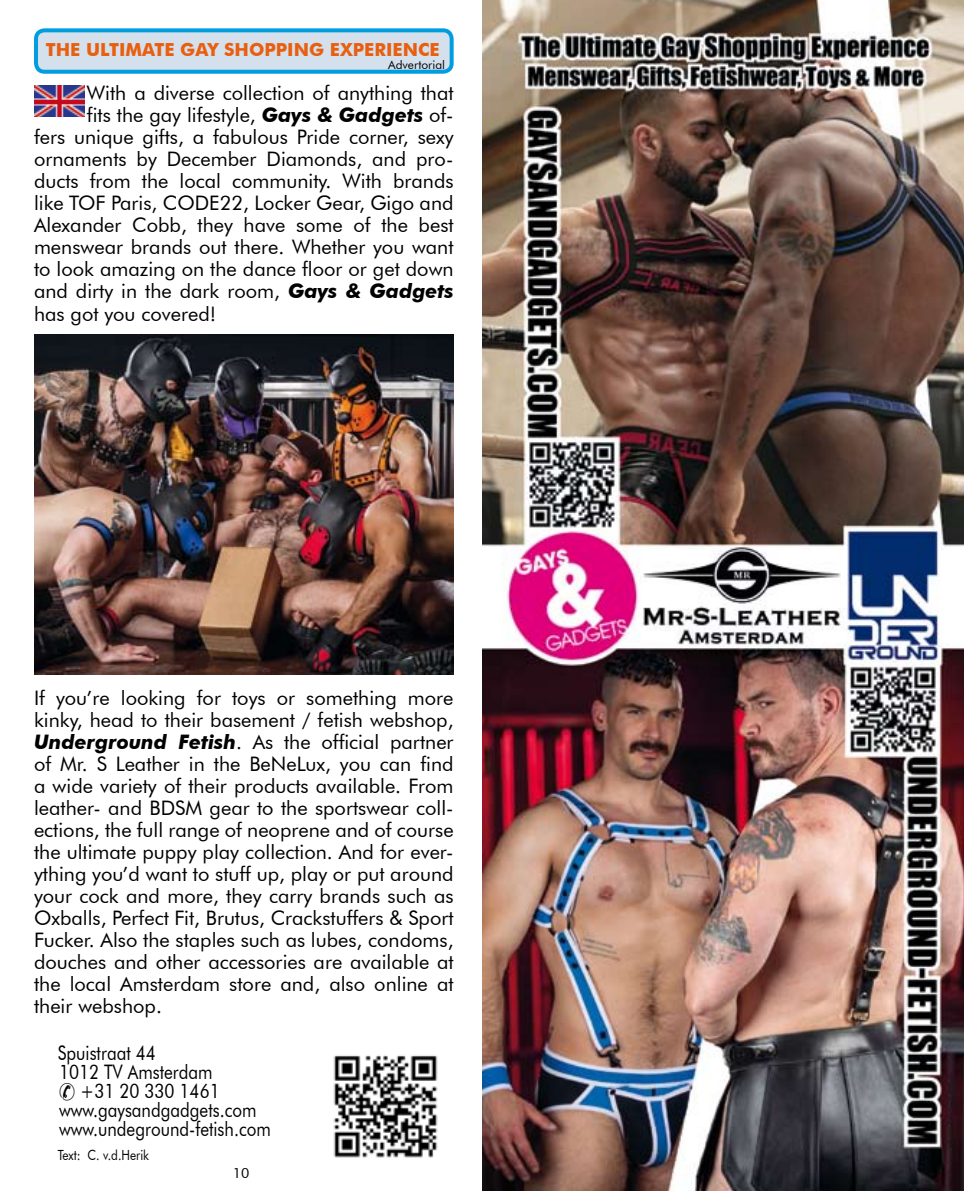
<style>
.page{position:relative;width:964px;height:1191px;background:#fff}
.page>*{position:absolute;margin:0;border:0;box-sizing:border-box;transform-origin:0 0}
.t1{font:20px/22px "Futura BT";color:#000;text-align:justify}
.t2{font:20px "Futura BT";color:#000;scale:.85 1}
.t3{font:700 18px "Futura BT";color:#e95e0f}
.t4{font:14px "Futura BT";color:#000;scale:.85 1}
.t5{font:14px "Futura BT";color:#000}
.t6{font:12px "Futura BT";color:#000}
.s1{font-weight:700;font-style:italic}
</style>
<div class="page">
<div style="left:36px;top:30px;width:416px;height:42px;background:#d4e1ed;border-radius:9px"></div>
<div style="left:34px;top:28px;width:420px;height:46px;border:4px solid #009ee0;border-radius:9px"></div>
<img style="left:34px;top:85px;width:50px;height:31px">
<img style="left:34px;top:334px;width:420px;height:341px">
<img style="left:333px;top:1055px;width:105px;height:103px">
<img style="left:482px;top:0;width:482px;height:1191px">
<p class="t3" style="left:46px;top:39px;width:395px">THE ULTIMATE GAY SHOPPING EXPERIENCE</p>
<p class="t6" style="left:388px;top:57px;width:58px">Advertorial</p>
<p class="t1" style="left:87px;top:82px;width:368px">With a diverse collection of anything that</p>
<p class="t1" style="left:87px;top:104px;width:368px">fits the gay lifestyle, <span class="s1">Gays &amp; Gadgets</span> of-</p>
<p class="t1" style="left:34px;top:126px;width:421px">fers unique gifts, a fabulous Pride corner, sexy</p>
<p class="t1" style="left:34px;top:148px;width:421px">ornaments by December Diamonds, and pro-</p>
<p class="t1" style="left:34px;top:170px;width:421px">ducts from the local community. With brands</p>
<p class="t1" style="left:34px;top:192px;width:421px">like TOF Paris, CODE22, Locker Gear, Gigo and</p>
<p class="t1" style="left:34px;top:214px;width:421px">Alexander Cobb, they have some of the best</p>
<p class="t1" style="left:34px;top:236px;width:421px">menswear brands out there. Whether you want</p>
<p class="t1" style="left:34px;top:258px;width:421px">to look amazing on the dance floor or get down</p>
<p class="t1" style="left:34px;top:280px;width:421px">and dirty in the dark room, <span class="s1">Gays &amp; Gadgets</span></p>
<p class="t1" style="left:34px;top:303px;width:184px">has got you covered!</p>
<p class="t1" style="left:34px;top:686px;width:421px">If you’re looking for toys or something more kinky, head to their basement / fetish webshop, <span class="s1">Underground Fetish</span>. As the official partner of Mr. S Leather in the BeNeLux, you can find a wide variety of their products available. From leather- and BDSM gear to the sportswear coll&shy;ections, the full range of neoprene and of course the ultimate puppy play collection. And for ever&shy;ything you’d want to stuff up, play or put around your cock and more, they carry brands such as Oxballs, Perfect Fit, Brutus, Crackstuffers &amp; Sport Fucker. Also the staples such as lubes, condoms, douches and other accessories are available at the local Amsterdam store and, also online at their webshop.</p>
<p class="t2" style="left:58px;top:1040px;width:117px">Spuistraat 44</p>
<p class="t2" style="left:59px;top:1059px;width:182px">1012 TV Amsterdam</p>
<p class="t2" style="left:80px;top:1078px;width:166px">+31 20 330 1461</p>
<p class="t2" style="left:59px;top:1097px;width:234px">www.gaysandgadgets.com</p>
<p class="t2" style="left:59px;top:1116px;width:250px">www.undeground-fetish.com</p>
<p class="t4" style="left:58px;top:1146px;width:109px">Text: C. v.d.Herik</p>
<p class="t5" style="left:233px;top:1164px;width:18px">10</p>
</div>
